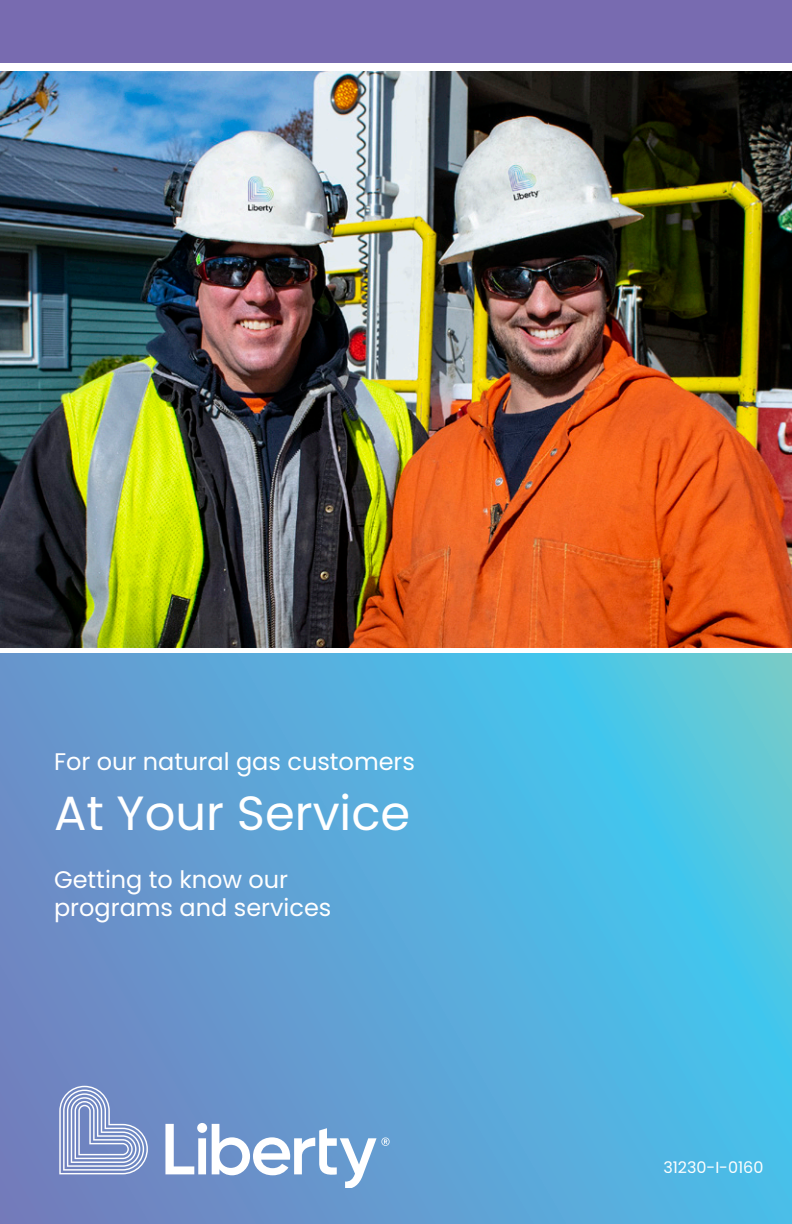
<style>
.page{position:relative;width:792px;height:1224px;background:#fff}
.page>*{position:absolute;margin:0;border:0;box-sizing:border-box;transform-origin:0 0}
.t1{font:48px "Poppins";color:#fff}
.t2{font:24px/28.8px "Poppins";color:#fff}
.Headline{font:16px "Poppins";color:#fff}
</style>
<div class="page">
<div style="left:0;top:0;width:792px;height:62px;background:#786bb0"></div>
<svg style="left:0;top:654px;width:792px;height:570px;background:#5aaad8"></svg>
<img style="left:0;top:71px;width:792px;height:576px">
<svg style="left:59px;top:1086px;width:89px;height:88px;background:#95a6d2"></svg>
<svg style="left:165px;top:1123px;width:225px;height:65px"></svg>
<p class="t2" style="left:54px;top:747px;width:363px">For our natural gas customers</p>
<p class="t1" style="left:54px;top:785px;width:358px">At Your Service</p>
<p class="t2" style="left:54px;top:865px;width:279px">Getting to know our programs and services</p>
<p class="Headline" style="left:663px;top:1158px;width:102px">31230-I-0160</p>
</div>
